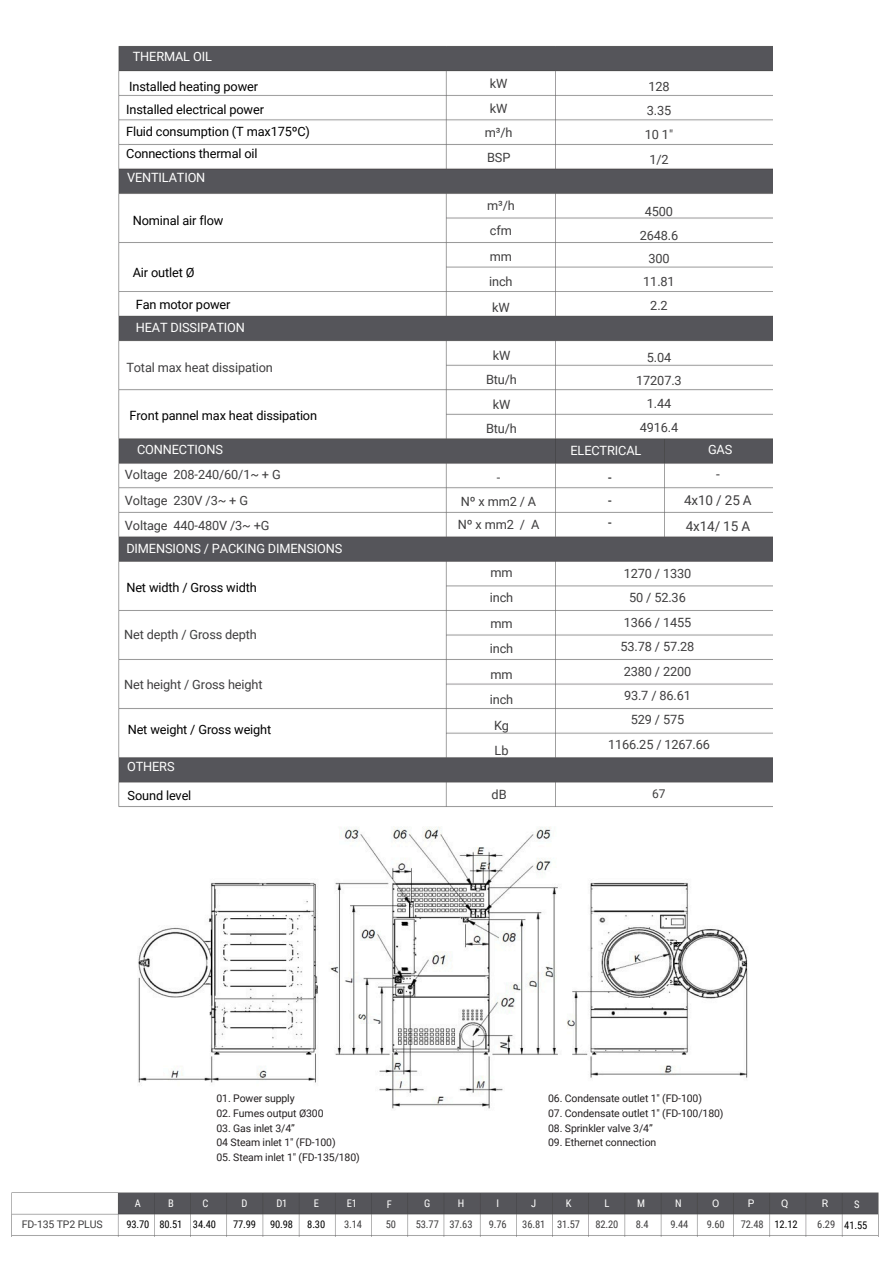
<style>
.page{position:relative;width:894px;height:1264px;background:#fff}
.page>*{position:absolute;margin:0;border:0;box-sizing:border-box;transform-origin:0 0}
.t1{font:13.5px/25.8px "Roboto";letter-spacing:-.01em;color:#3f3e3f;text-align:center}
.t2{font:12.75px/24.5px "Roboto";letter-spacing:-.01em;color:#3f3e3f;text-align:center}
.t3{font:12.75px/22.4px "Roboto";letter-spacing:-.01em;color:#000}
.t4{font:12.75px "Roboto";letter-spacing:-.01em;color:#fff}
.t5{font:12px "Roboto";color:#3f3e3f}
.t6{font:10.5px "Roboto";letter-spacing:-.01em;color:#231f20}
.t7{font:10.5px/21px "Roboto Condensed";letter-spacing:-.01em;color:#3f3e3f;text-align:center}
.t8{font:10.5px/21px "Roboto Condensed";letter-spacing:-.01em;color:#000;text-align:center}
.t9{font:10.5px "Roboto";letter-spacing:-.01em;color:#3f3e3f}
.t10{font:10.5px "Roboto Condensed";color:#fff}
.s1{color:#fff}
.s2{font-family:"Roboto";color:#fff}
</style>
<div class="page">
<img style="left:118px;top:46px;width:654px;height:761px">
<img style="left:11px;top:1192px;width:868px;height:44px">
<img style="left:138px;top:826px;width:610px;height:283px">
<h2 class="t4" style="left:133px;top:49px;width:81px">THERMAL OIL</h2>
<h2 class="t3" style="left:126px;top:76px;width:185px">Installed heating power<br>Installed electrical power<br>Fluid consumption (T max175ºC)</h2>
<h2 class="t3" style="left:126px;top:143px;width:133px">Connections thermal oil</h2>
<h2 class="t4" style="left:127px;top:170px;width:80px">VENTILATION</h2>
<h1 class="t3" style="left:133px;top:209px;width:92px">Nominal air flow</h1>
<h2 class="t3" style="left:133px;top:262px;width:63px">Air outlet Ø</h2>
<h2 class="t3" style="left:136px;top:294px;width:96px">Fan motor power</h2>
<h2 class="t4" style="left:136px;top:320px;width:111px">HEAT DISSIPATION</h2>
<h2 class="t2" style="left:126px;top:355px;width:148px">Total max heat dissipation</h2>
<h2 class="t3" style="left:129px;top:404px;width:189px">Front pannel max heat dissipation</h2>
<h2 class="t4" style="left:137px;top:442px;width:87px">CONNECTIONS</h2>
<p class="t2" style="left:125px;top:462px;width:157px;line-height:25.5px;text-align:left">Voltage 208-240/60/1~ + G<br>Voltage 230V /3~ + G<br>Voltage 440-480V /3~ +G</p>
<h1 class="t4" style="left:126px;top:541px;width:217px">DIMENSIONS / PACKING DIMENSIONS</h1>
<h2 class="t3" style="left:126px;top:576px;width:132px">Net width / Gross width</h2>
<h1 class="t2" style="left:124px;top:623px;width:134px">Net depth / Gross depth</h1>
<h2 class="t2" style="left:124px;top:672px;width:140px">Net height / Gross height</h2>
<h2 class="t3" style="left:128px;top:718px;width:145px">Net weight / Gross weight</h2>
<h1 class="t4" style="left:127px;top:759px;width:49px">OTHERS</h1>
<h2 class="t3" style="left:128px;top:784px;width:65px">Sound level</h2>
<h1 class="t2" style="left:484px;top:72px;width:29px">kW kW m³/h<br>BSP</h1>
<h2 class="t2" style="left:487px;top:193px;width:29px;line-height:25.5px;text-align:left">m³/h cfm mm inch kW</h2>
<h1 class="t2" style="left:486px;top:343px;width:32px">kW<br>Btu/h kW<br>Btu/h</h1>
<p class="t2" style="left:457px;top:466px;width:83px;line-height:23.4px">-<br>Nºxmm2/A<br>Nºxmm2 / A</p>
<h2 class="t2" style="left:489px;top:559px;width:25px;line-height:25.5px">mm inch mm inch mm inch<br>Kg<br>Lb</h2>
<h2 class="t2" style="left:491px;top:782px;width:16px">dB</h2>
<p class="t2" style="left:644px;top:74px;width:30px">128<br>3.35<br>10 1"<br>1/2</p>
<p class="t2" style="left:639px;top:200px;width:40px;line-height:23.4px">4500<br>2648.6<br>300<br>11.81<br>2.2</p>
<p class="t2" style="left:636px;top:345px;width:47px;line-height:23.4px">5.04<br>17207.3<br>1.44<br>4916.4</p>
<h2 class="t4" style="left:570px;top:443px;width:72px">ELECTRICAL</h2>
<h2 class="t4" style="left:707px;top:442px;width:26px">GAS</h2>
<p class="t3" style="left:608px;top:467px;width:5px;text-align:justify">- - -</p>
<h3 class="t1" style="left:684px;top:461px;width:69px">-<br>4x10 / 25 A<br>4x14/ 15 A</h3>
<h3 class="t2" style="left:607px;top:561px;width:103px">1270 / 1330<br>50 / 52.36<br>1366 / 1455<br>53.78 / 57.28<br>2380 / 2200<br>93.7 / 86.61<br>529 / 575<br>1166.25 / 1267.66</h3>
<h3 class="t5" style="left:652px;top:787px;width:15px">67</h3>
<h3 class="t6" style="left:216px;top:1092px;width:80px">01. Power supply</h3>
<h3 class="t6" style="left:216px;top:1107px;width:108px">02. Fumes output Ø300</h3>
<h3 class="t6" style="left:216px;top:1121px;width:80px">03. Gas inlet 3/4”</h3>
<h3 class="t6" style="left:216px;top:1136px;width:121px">04 Steam inlet 1" (FD-100)</h3>
<h3 class="t6" style="left:216px;top:1151px;width:145px">05. Steam inlet 1" (FD-135/180)</h3>
<h3 class="t6" style="left:548px;top:1092px;width:155px">06. Condensate outlet 1" (FD-100)</h3>
<h3 class="t6" style="left:548px;top:1107px;width:177px">07. Condensate outlet 1" (FD-100/180)</h3>
<h3 class="t6" style="left:548px;top:1121px;width:106px">08. Sprinkler valve 3/4”</h3>
<h3 class="t6" style="left:548px;top:1136px;width:110px">09. Ethernet connection</h3>
<p class="t8" style="left:126px;top:1193px;width:24px"><span class="s1">A<br></span>93.70</p>
<p class="t8" style="left:159px;top:1193px;width:24px"><span class="s1">B<br></span>80.51</p>
<h2 class="t8" style="left:193px;top:1193px;width:24px"><span class="s1">C<br></span>34.40</h2>
<h2 class="t8" style="left:233px;top:1193px;width:24px"><span class="s1">D<br></span>77.99</h2>
<h2 class="t8" style="left:270px;top:1193px;width:24px"><span class="s1">D1<br></span>90.98</h2>
<h2 class="t8" style="left:307px;top:1193px;width:19px"><span class="s1">E<br></span>8.30</h2>
<p class="t7" style="left:344px;top:1193px;width:19px;text-align:left"><span class="s1">E1<br></span>3.14</p>
<p class="t10" style="left:387px;top:1198px;width:7px">F</p>
<p class="t7" style="left:415px;top:1193px;width:24px"><span class="s1">G<br></span>53.77</p>
<p class="t7" style="left:449px;top:1193px;width:24px"><span class="s1">H<br></span>37.63</p>
<p class="t7" style="left:488px;top:1193px;width:19px"><span class="s1">I<br></span>9.76</p>
<p class="t7" style="left:522px;top:1193px;width:24px"><span class="s1">J<br></span>36.81</p>
<h3 class="t7" style="left:557px;top:1193px;width:24px"><span class="s1">K<br></span>31.57</h3>
<h3 class="t7" style="left:595px;top:1193px;width:24px"><span class="s1">L<br></span>82.20</h3>
<h3 class="t7" style="left:635px;top:1193px;width:14px;text-align:left"><span class="s1">M<br></span>8.4</h3>
<h3 class="t7" style="left:670px;top:1193px;width:19px"><span class="s1">N<br></span>9.44</h3>
<h3 class="t7" style="left:706px;top:1193px;width:19px"><span class="s2">O<br></span>9.60</h3>
<p class="t7" style="left:740px;top:1193px;width:24px"><span class="s2">P<br></span>72.48</p>
<p class="t8" style="left:774px;top:1193px;width:24px"><span class="s2">Q<br></span>12.12</p>
<h3 class="t7" style="left:817px;top:1193px;width:19px"><span class="s2">R<br></span>6.29</h3>
<h1 class="t10" style="left:854px;top:1198px;width:7px">S</h1>
<p class="t9" style="left:22px;top:1217px;width:82px">FD-135 TP2 PLUS</p>
<h1 class="t8" style="left:844px;top:1214px;width:25px">41.55</h1>
<p class="t7" style="left:386px;top:1214px;width:12px">50</p>
</div>
